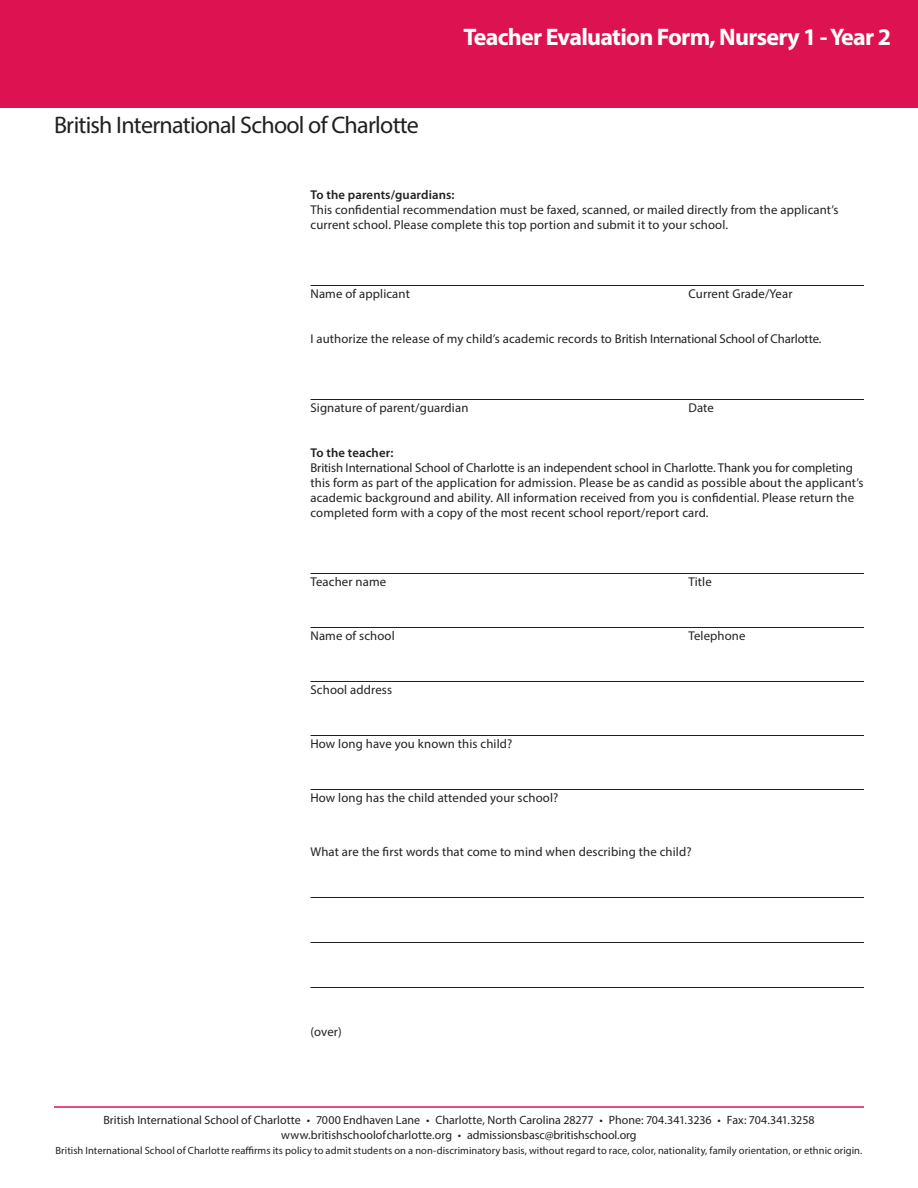
<style>
.page{position:relative;width:918px;height:1188px;background:#fff}
.page>*{position:absolute;margin:0;border:0;box-sizing:border-box;transform-origin:0 0}
.t1{font:24px "Myriad Pro";letter-spacing:-.03em;color:#231f20}
.t2{font:700 24px "Myriad Pro";letter-spacing:-.03em;color:#fff}
._36_pt_spacing_no_ru{font:12.75px/15px "Myriad Pro";letter-spacing:.01em;color:#231f20}
._36_pt_spacing{font:12.75px "Myriad Pro";letter-spacing:.01em;color:#231f20}
.t3{font:600 12.75px "Myriad Pro";letter-spacing:.01em;color:#231f20}
._24_pt_spacing_no_ru{font:12.75px "Myriad Pro";color:#231f20}
.address{font:12px "Myriad Pro";color:#231f20}
.legal{font:10.5px "Myriad Pro";letter-spacing:.005em;color:#231f20}
</style>
<div class="page">
<div style="left:0;top:0;width:918px;height:108px;background:#dd1250"></div>
<hr style="left:54px;top:1106px;width:810px;height:2px;background:#dd1250">
<hr style="left:310px;top:285px;width:554px;height:1px;background:#231f20">
<hr style="left:310px;top:399px;width:554px;height:1px;background:#231f20">
<hr style="left:310px;top:573px;width:554px;height:1px;background:#231f20">
<hr style="left:310px;top:627px;width:554px;height:1px;background:#231f20">
<hr style="left:310px;top:681px;width:554px;height:1px;background:#231f20">
<hr style="left:310px;top:735px;width:554px;height:1px;background:#231f20">
<hr style="left:310px;top:789px;width:554px;height:1px;background:#231f20">
<hr style="left:310px;top:897px;width:554px;height:1px;background:#231f20">
<hr style="left:310px;top:942px;width:554px;height:1px;background:#231f20">
<hr style="left:310px;top:987px;width:554px;height:1px;background:#231f20">
<p class="t1" style="left:54px;top:110px;width:367px">British International School of Charlotte</p>
<p class="t2" style="left:463px;top:21px;width:429px">Teacher Evaluation Form, Nursery 1 - Year 2</p>
<p class="t3" style="left:310px;top:186px;width:146px">To the parents/guardians:</p>
<p class="_36_pt_spacing_no_ru" style="left:310px;top:202px;width:529px">This confidential recommendation must be faxed, scanned, or mailed directly from the applicant’s current school. Please complete this top portion and submit it to your school.</p>
<p class="_36_pt_spacing" style="left:310px;top:285px;width:101px">Name of applicant</p>
<p class="_36_pt_spacing" style="left:688px;top:285px;width:106px">Current Grade/Year</p>
<p class="_36_pt_spacing_no_ru" style="left:310px;top:331px;width:512px">I authorize the release of my child’s academic records to British International School of Charlotte.</p>
<p class="_36_pt_spacing" style="left:310px;top:399px;width:159px">Signature of parent/guardian</p>
<p class="_36_pt_spacing" style="left:688px;top:399px;width:27px">Date</p>
<p class="t3" style="left:310px;top:444px;width:84px">To the teacher:</p>
<p class="_36_pt_spacing_no_ru" style="left:310px;top:460px;width:554px">British International School of Charlotte is an independent school in Charlotte. Thank you for completing this form as part of the application for admission. Please be as candid as possible about the applicant’s academic background and ability. All information received from you is confidential. Please return the completed form with a copy of the most recent school report/report card.</p>
<p class="_36_pt_spacing" style="left:310px;top:573px;width:77px">Teacher name</p>
<p class="_36_pt_spacing" style="left:688px;top:573px;width:25px">Title</p>
<p class="_36_pt_spacing" style="left:310px;top:627px;width:86px">Name of school</p>
<p class="_36_pt_spacing" style="left:688px;top:627px;width:59px">Telephone</p>
<p class="_36_pt_spacing" style="left:310px;top:681px;width:83px">School address</p>
<p class="_36_pt_spacing" style="left:310px;top:735px;width:203px">How long have you known this child?</p>
<p class="_36_pt_spacing" style="left:310px;top:789px;width:249px">How long has the child attended your school?</p>
<p class="_36_pt_spacing_no_ru" style="left:310px;top:844px;width:383px">What are the first words that come to mind when describing the child?</p>
<p class="_24_pt_spacing_no_ru" style="left:310px;top:1023px;width:33px">(over)</p>
<p class="address" style="left:103px;top:1113px;width:713px">British International School of Charlotte • 7000 Endhaven Lane • Charlotte, North Carolina 28277 • Phone: 704.341.3236 • Fax: 704.341.3258</p>
<p class="address" style="left:281px;top:1128px;width:357px">www.britishschoolofcharlotte.org • admissionsbasc@britishschool.org</p>
<p class="legal" style="left:56px;top:1144px;width:808px">British International School of Charlotte reaffirms its policy to admit students on a non-discriminatory basis, without regard to race, color, nationality, family orientation, or ethnic origin.</p>
</div>
